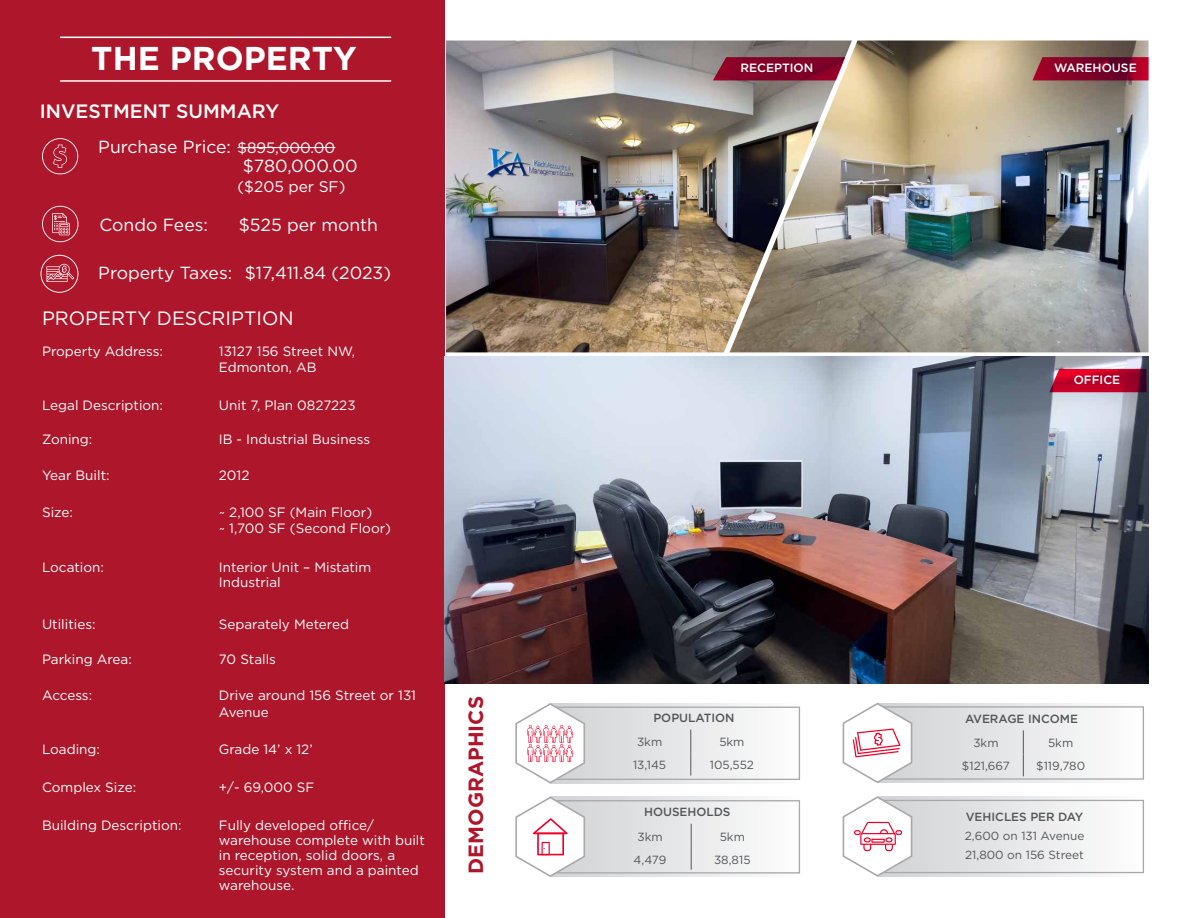
<style>
.page{position:relative;width:1188px;height:918px;background:#fff}
.page>*{position:absolute;margin:0;border:0;box-sizing:border-box;transform-origin:0 0}
.Body_Text{font:700 33px "Gotham";color:#fff}
.Body_Text-2{font:700 20.55px "Gotham";color:#ae172b}
.Body_Text-3{font:19.35px "Gotham";color:#fff}
.Body_Text-4{font:500 19.35px "Gotham";color:#fff}
.Body_Text-5{font:17.55px "Gotham";color:#fff}
.Body_Text-6{font:15.45px "Gotham";color:#fff}
.Body_Text-7{font:15px "Gotham";color:#fff}
.Body_Text-8{font:13.5px/15px "Gotham";color:#fff}
.Body_Text-9{font:500 12px "Gotham";color:#fff}
.Body_Text-10{font:11.85px "Gotham";color:#54575a}
.Body_Text-11{font:500 11.85px "Gotham";color:#54575a}
</style>
<div class="page">
<div style="left:0;top:0;width:445px;height:918px;background:#ae172b"></div>
<hr style="left:60px;top:37px;width:331px;height:1px;background:#fff">
<hr style="left:60px;top:80px;width:331px;height:2px;background:#fff">
<hr style="left:238px;top:147px;width:97px;height:1px;background:#fff">
<svg style="left:586px;top:703px;width:214px;height:80px"></svg>
<svg style="left:586px;top:797px;width:167px;height:80px"></svg>
<svg style="left:913px;top:703px;width:179px;height:80px"></svg>
<svg style="left:913px;top:797px;width:231px;height:79px"></svg>
<svg style="left:691px;top:824px;width:1px;height:46px"></svg>
<svg style="left:1023px;top:730px;width:1px;height:46px"></svg>
<div style="left:553px;top:707px;width:247px;height:73px;border:1px solid #a9a8aa"></div>
<div style="left:553px;top:800px;width:247px;height:74px;border:1px solid #a9a8aa"></div>
<div style="left:881px;top:706px;width:263px;height:74px;border:1px solid #a9a8aa"></div>
<div style="left:881px;top:800px;width:263px;height:73px;border:1px solid #a9a8aa"></div>
<svg style="left:515px;top:703px;width:71px;height:81px"></svg>
<svg style="left:690px;top:730px;width:1px;height:45px"></svg>
<svg style="left:842px;top:702px;width:71px;height:81px"></svg>
<svg style="left:515px;top:796px;width:71px;height:81px"></svg>
<svg style="left:842px;top:796px;width:71px;height:81px"></svg>
<img style="left:445px;top:357px;width:703px;height:326px">
<img style="left:446px;top:40px;width:284px;height:312px">
<img style="left:730px;top:40px;width:419px;height:312px">
<svg style="left:713px;top:57px;width:136px;height:23px;background:#8c1637"></svg>
<svg style="left:1029px;top:57px;width:120px;height:23px;background:#890c2e"></svg>
<svg style="left:1046px;top:369px;width:103px;height:23px;background:#ac0b30"></svg>
<svg style="left:42px;top:138px;width:36px;height:36px"></svg>
<svg style="left:41px;top:255px;width:37px;height:38px"></svg>
<svg style="left:42px;top:206px;width:36px;height:36px"></svg>
<p class="Body_Text" style="left:91px;top:36px;width:267px">THE PROPERTY</p>
<p class="Body_Text-4" style="left:40px;top:98px;width:241px">INVESTMENT SUMMARY</p>
<p class="Body_Text-5" style="left:98px;top:135px;width:134px">Purchase Price:</p>
<p class="Body_Text-7" style="left:238px;top:138px;width:99px">$895,000.00</p>
<p class="Body_Text-5" style="left:243px;top:155px;width:116px">$780,000.00</p>
<p class="Body_Text-6" style="left:238px;top:177px;width:109px">($205 per SF)</p>
<p class="Body_Text-5" style="left:99px;top:213px;width:110px">Condo Fees:</p>
<p class="Body_Text-5" style="left:239px;top:213px;width:141px">$525 per month</p>
<p class="Body_Text-5" style="left:98px;top:262px;width:135px">Property Taxes:</p>
<p class="Body_Text-5" style="left:245px;top:262px;width:148px">$17,411.84 (2023)</p>
<p class="Body_Text-3" style="left:42px;top:306px;width:253px">PROPERTY DESCRIPTION</p>
<p class="Body_Text-8" style="left:42px;top:343px;width:122px">Property Address:</p>
<p class="Body_Text-8" style="left:219px;top:343px;width:138px;line-height:16.2px">13127 156 Street NW,<br>Edmonton, AB</p>
<p class="Body_Text-8" style="left:42px;top:397px;width:123px">Legal Description:</p>
<p class="Body_Text-8" style="left:219px;top:397px;width:138px">Unit 7, Plan 0827223</p>
<p class="Body_Text-8" style="left:42px;top:431px;width:52px">Zoning:</p>
<p class="Body_Text-8" style="left:219px;top:431px;width:153px">IB - Industrial Business</p>
<p class="Body_Text-8" style="left:42px;top:468px;width:69px">Year Built:</p>
<p class="Body_Text-8" style="left:219px;top:468px;width:32px">2012</p>
<p class="Body_Text-8" style="left:42px;top:504px;width:32px">Size:</p>
<p class="Body_Text-8" style="left:219px;top:504px;width:155px">~ 2,100 SF (Main Floor)</p>
<p class="Body_Text-8" style="left:219px;top:520px;width:174px">~ 1,700 SF (Second Floor)</p>
<p class="Body_Text-8" style="left:42px;top:559px;width:63px">Location:</p>
<p class="Body_Text-8" style="left:219px;top:559px;width:154px">Interior Unit – Mistatim<br>Industrial</p>
<p class="Body_Text-8" style="left:42px;top:616px;width:55px">Utilities:</p>
<p class="Body_Text-8" style="left:219px;top:616px;width:132px">Separately Metered</p>
<p class="Body_Text-8" style="left:42px;top:652px;width:91px">Parking Area:</p>
<p class="Body_Text-8" style="left:219px;top:652px;width:59px">70 Stalls</p>
<p class="Body_Text-8" style="left:42px;top:687px;width:52px">Access:</p>
<p class="Body_Text-8" style="left:219px;top:686px;width:199px;line-height:17.5px">Drive around 156 Street or 131<br>Avenue</p>
<p class="Body_Text-8" style="left:42px;top:742px;width:59px">Loading:</p>
<p class="Body_Text-8" style="left:219px;top:742px;width:95px">Grade 14’ x 12’</p>
<p class="Body_Text-8" style="left:42px;top:780px;width:96px">Complex Size:</p>
<p class="Body_Text-8" style="left:219px;top:780px;width:97px">+/- 69,000 SF</p>
<p class="Body_Text-8" style="left:42px;top:818px;width:141px">Building Description:</p>
<p class="Body_Text-8" style="left:219px;top:818px;width:208px">Fully developed office/ warehouse complete with built in reception, solid doors, a security system and a painted warehouse.</p>
<p class="Body_Text-2" style="left:462px;top:874px;width:179px;rotate:-90deg">DEMOGRAPHICS</p>
<p class="Body_Text-9" style="left:740px;top:60px;width:74px">RECEPTION</p>
<p class="Body_Text-9" style="left:1054px;top:60px;width:84px">WAREHOUSE</p>
<p class="Body_Text-11" style="left:653px;top:710px;width:83px">POPULATION</p>
<p class="Body_Text-10" style="left:637px;top:735px;width:27px">3km</p>
<p class="Body_Text-10" style="left:719px;top:735px;width:27px">5km</p>
<p class="Body_Text-10" style="left:633px;top:758px;width:35px">13,145</p>
<p class="Body_Text-10" style="left:710px;top:758px;width:46px">105,552</p>
<p class="Body_Text-11" style="left:644px;top:804px;width:88px">HOUSEHOLDS</p>
<p class="Body_Text-10" style="left:637px;top:829px;width:27px">3km</p>
<p class="Body_Text-10" style="left:720px;top:829px;width:27px">5km</p>
<p class="Body_Text-10" style="left:634px;top:852px;width:34px">4,479</p>
<p class="Body_Text-10" style="left:714px;top:852px;width:38px">38,815</p>
<p class="Body_Text-9" style="left:1074px;top:372px;width:48px">OFFICE</p>
<p class="Body_Text-11" style="left:965px;top:711px;width:114px">AVERAGE INCOME</p>
<p class="Body_Text-10" style="left:973px;top:736px;width:27px">3km</p>
<p class="Body_Text-10" style="left:1048px;top:736px;width:27px">5km</p>
<p class="Body_Text-10" style="left:962px;top:758px;width:50px">$121,667</p>
<p class="Body_Text-10" style="left:1036px;top:758px;width:51px">$119,780</p>
<p class="Body_Text-11" style="left:966px;top:809px;width:119px">VEHICLES PER DAY</p>
<p class="Body_Text-10" style="left:965px;top:828px;width:121px">2,600 on 131 Avenue</p>
<p class="Body_Text-10" style="left:965px;top:847px;width:120px">21,800 on 156 Street</p>
</div>
